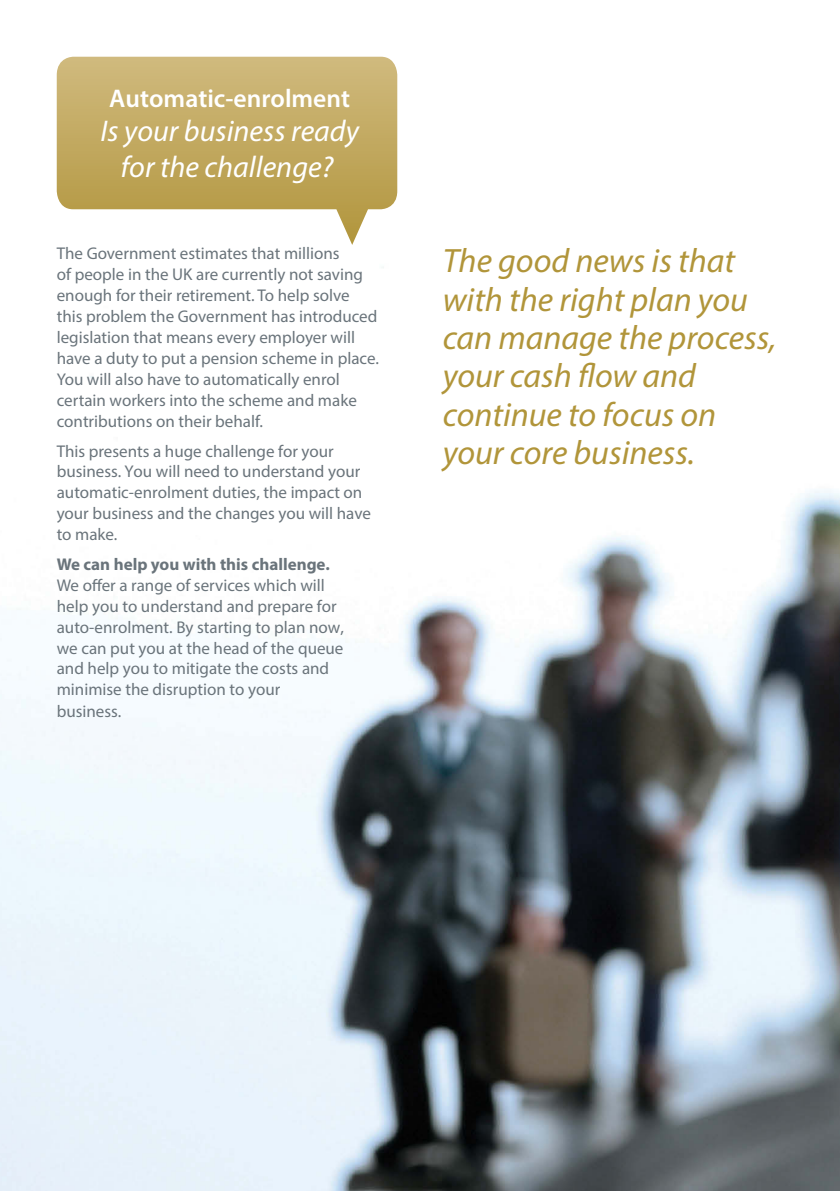
<style>
.page{position:relative;width:840px;height:1191px;background:#fff}
.page>*{position:absolute;margin:0;border:0;box-sizing:border-box;transform-origin:0 0}
.t1{font:italic 33.8px/38.4px "Myriad Pro";color:#b1953a}
.t2{font:italic 30px/35.8px "Myriad Pro";color:#fff;text-align:center}
.t3{font:600 25.6px "Myriad Pro";color:#fff}
.t4{font:17px/21px "Myriad Pro";color:#6a747b}
.t5{font:700 17px "Myriad Pro";color:#6a747b}
</style>
<div class="page">
<img style="left:0;top:56px;width:839px;height:1135px">
<svg style="left:57px;top:57px;width:340px;height:188px"></svg>
<h3 class="t3" style="left:109px;top:82px;width:242px">Automatic-enrolment</h3>
<h2 class="t2" style="left:100px;top:113px;width:260px">Is your business ready for the challenge?</h2>
<p class="t4" style="left:57px;top:243px;width:323px">The Government estimates that millions<br>of people in the UK are currently not saving enough for their retirement. To help solve this problem the Government has introduced legislation that means every employer will have a duty to put a pension scheme in place.<br>You will also have to automatically enrol certain workers into the scheme and make contributions on their behalf.</p>
<p class="t4" style="left:57px;top:440px;width:315px">This presents a huge challenge for your business. You will need to understand your automatic-enrolment duties, the impact on your business and the changes you will have to make.</p>
<p class="t5" style="left:57px;top:553px;width:274px">We can help you with this challenge.</p>
<p class="t4" style="left:57px;top:574px;width:288px">We offer a range of services which will help you to understand and prepare for auto-enrolment. By starting to plan now, we can put you at the head of the queue and help you to mitigate the costs and minimise the disruption to your business.</p>
<h1 class="t1" style="left:442px;top:241px;width:335px">The good news is that with the right plan you can manage the process, your cash flow and continue to focus on your core business.</h1>
</div>
